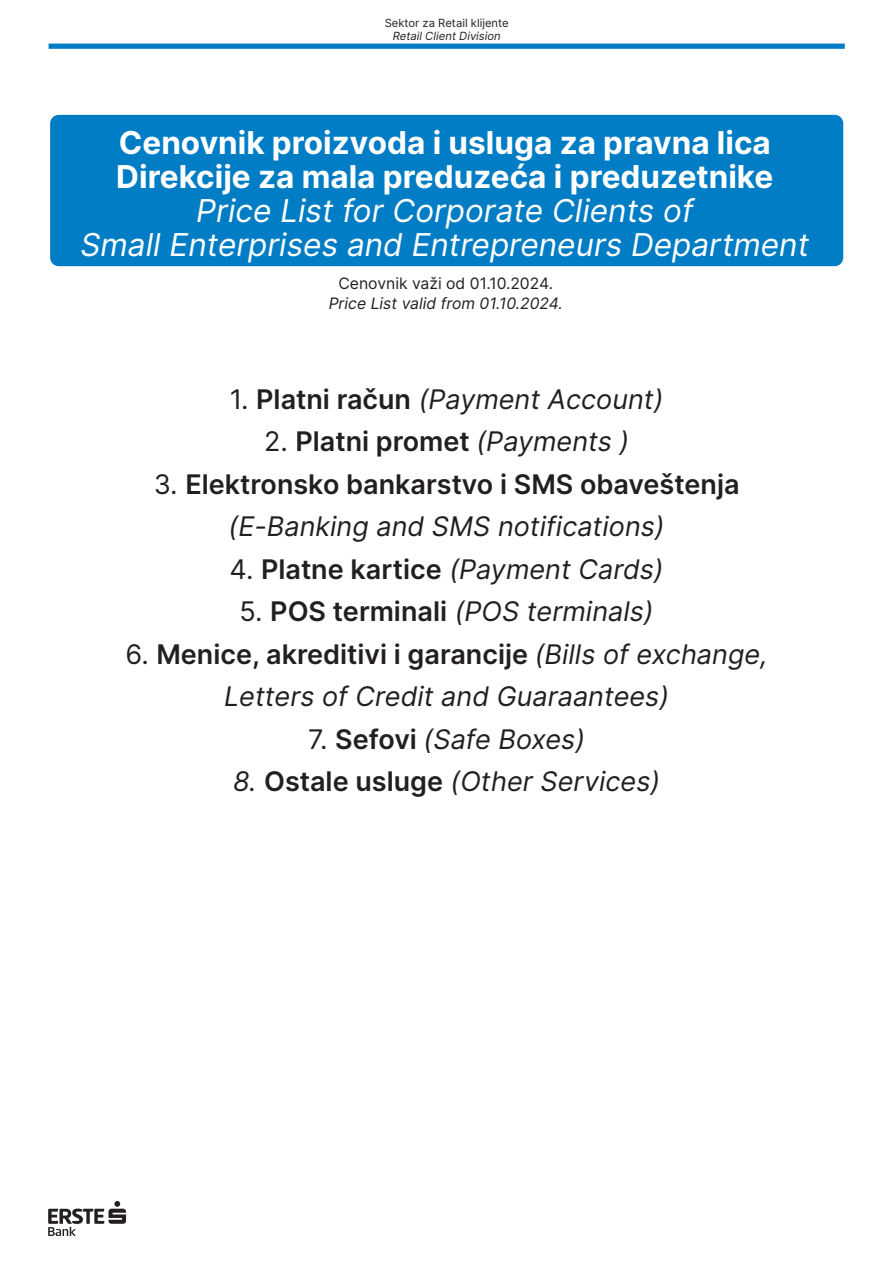
<style>
.page{position:relative;width:893px;height:1262px;background:#fff}
.page>*{position:absolute;margin:0;border:0;box-sizing:border-box;transform-origin:0 0}
.t1{font:700 31.5px/33.8px "Inter";color:#fff}
.t2{font:italic 31.5px/33.8px "Inter";color:#fff;text-align:center}
.t3{font:italic 27px/42.5px "Inter";color:#231f20;text-align:center}
.t4{font:600 27px/42.5px "Inter";color:#231f20;text-align:center}
.t5{font:italic 15.75px "Inter";color:#231f20}
.t6{font:15.75px "Inter";color:#231f20}
.t7{font:11.25px "Inter";color:#231f20}
.t8{font:italic 11.25px "Inter";color:#231f20}
.s1{font-style:normal}
.s2{font-weight:600;font-style:normal}
.s3{font-weight:400}
.s4{font-weight:400;font-style:italic}
</style>
<div class="page">
<div style="left:50px;top:115px;width:793px;height:151px;background:#007dc5;border-radius:9px"></div>
<div style="left:49px;top:44px;width:795px;height:5px;background:#007dc5"></div>
<svg style="left:48px;top:1201px;width:78px;height:35px"></svg>
<p class="t7" style="left:385px;top:19px;width:125px">Sektor za Retail klijente</p>
<p class="t8" style="left:392px;top:32px;width:110px">Retail Client Division</p>
<p class="t1" style="left:116px;top:129px;width:658px">Cenovnik proizvoda i usluga za pravna lica<br>Direkcije za mala preduzeća i preduzetnike</p>
<p class="t2" style="left:80px;top:197px;width:730px">Price List for Corporate Clients of<br>Small Enterprises and Entrepreneurs Department</p>
<p class="t6" style="left:338px;top:278px;width:216px">Cenovnik važi od 01.10.2024.</p>
<p class="t5" style="left:328px;top:297px;width:236px">Price List valid from 01.10.2024.</p>
<p class="t3" style="left:230px;top:380px;width:435px"><span class="s1">1.</span> <span class="s2">Platni račun</span> (Payment Account)</p>
<p class="t4" style="left:264px;top:423px;width:367px"><span class="s3">2.</span> Platni promet <span class="s4">(Payments )</span></p>
<p class="t4" style="left:154px;top:465px;width:587px"><span class="s3">3.</span> Elektronsko bankarstvo i SMS obaveštenja <span class="s4">(E-Banking and SMS notifications)</span></p>
<p class="t3" style="left:229px;top:550px;width:435px"><span class="s1">4.</span> <span class="s2">Platne kartice</span> (Payment Cards)</p>
<p class="t3" style="left:239px;top:593px;width:415px"><span class="s1">5.</span> <span class="s2">POS terminali</span> (POS terminals)</p>
<p class="t3" style="left:125px;top:635px;width:643px"><span class="s1">6.</span> <span class="s2">Menice, akreditivi i garancije</span> (Bills of exchange,<br>Letters of Credit and Guaraantees)</p>
<p class="t3" style="left:308px;top:720px;width:278px"><span class="s1">7.</span> <span class="s2">Sefovi</span> (Safe Boxes)</p>
<p class="t3" style="left:233px;top:763px;width:429px">8. <span class="s2">Ostale usluge</span> (Other Services)</p>
</div>
